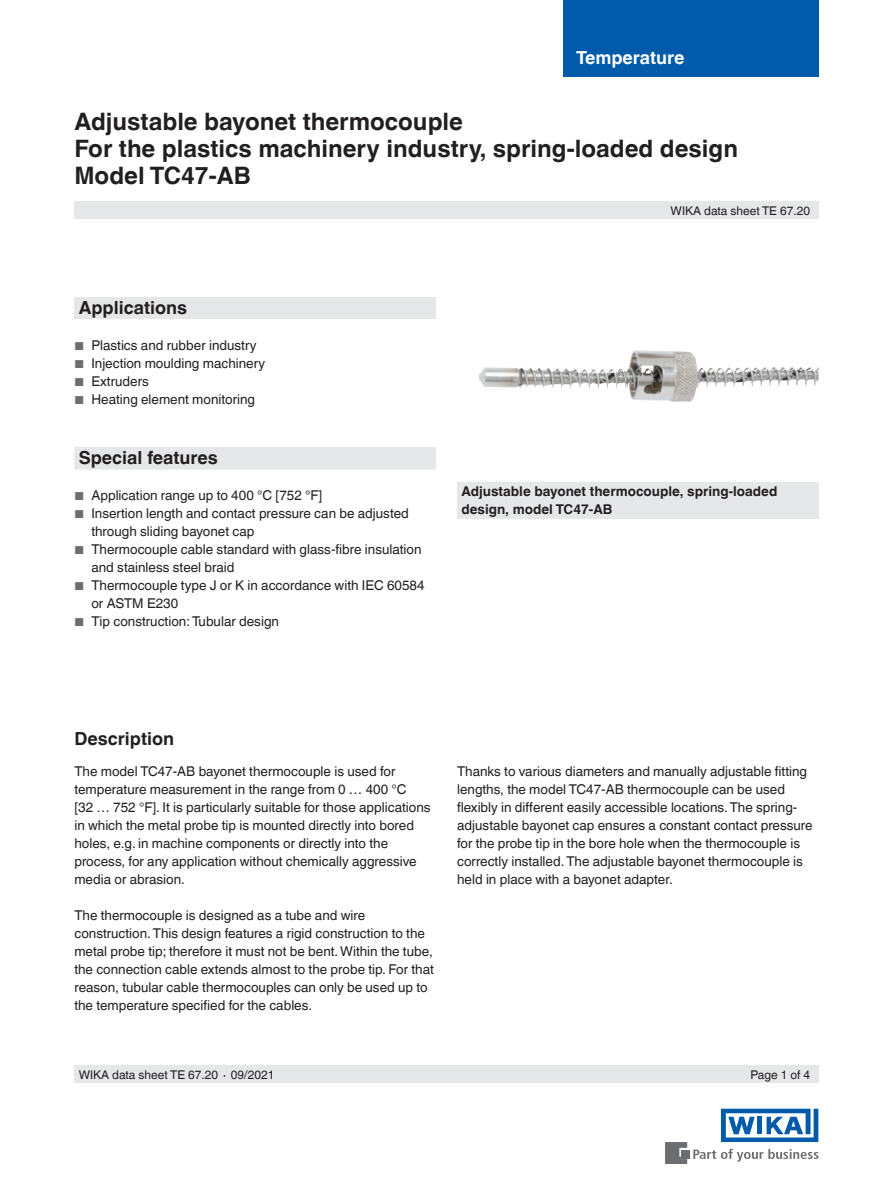
<style>
.page{position:relative;width:893px;height:1188px;background:#fff}
.page>*{position:absolute;margin:0;border:0;box-sizing:border-box;transform-origin:0 0}
.t1{font:700 24px/27px "Helvetica World";color:#231f20}
.t2{font:700 18px "Helvetica World";color:#231f20}
.t3{font:700 18px "Helvetica World";color:#fff}
.t4{font:13.5px/18px "Helvetica World";color:#231f20}
.t5{font:700 13.5px/18px "Helvetica World";color:#231f20}
.t6{font:12px "Helvetica World";color:#231f20}
.s1{font-size:11.55px;color:#6c6d70}
</style>
<div class="page">
<div style="left:74px;top:297px;width:362px;height:22px;background:#e6e7e9"></div>
<div style="left:74px;top:202px;width:745px;height:17px;background:#e6e7e9"></div>
<div style="left:74px;top:1066px;width:745px;height:17px;background:#e6e7e9"></div>
<svg style="left:693px;top:1149px;width:126px;height:13px"></svg>
<div style="left:682px;top:1150px;width:8px;height:8px;background:#6c6d70"></div>
<svg style="left:665px;top:1142px;width:22px;height:22px"></svg>
<svg style="left:721px;top:1109px;width:97px;height:33px"></svg>
<div style="left:563px;top:0;width:256px;height:77px;background:#015aaa"></div>
<div style="left:74px;top:447px;width:362px;height:23px;background:#e6e7e9"></div>
<div style="left:457px;top:482px;width:361px;height:36px;background:#e6e7e9"></div>
<img style="left:479px;top:359px;width:280px;height:43px">
<h2 class="t3" style="left:576px;top:47px;width:110px">Temperature</h2>
<h1 class="t1" style="left:74px;top:108px;width:665px">Adjustable bayonet thermocouple<br>For the plastics machinery industry, spring-loaded design<br>Model TC47-AB</h1>
<h2 class="t2" style="left:79px;top:298px;width:110px">Applications</h2>
<p class="t4" style="left:74px;top:337px;width:184px"><span class="s1">■</span> Plastics and rubber industry</p>
<p class="t4" style="left:74px;top:355px;width:192px"><span class="s1">■</span> Injection moulding machinery</p>
<p class="t4" style="left:74px;top:373px;width:76px"><span class="s1">■</span> Extruders</p>
<p class="t4" style="left:74px;top:391px;width:182px"><span class="s1">■</span> Heating element monitoring</p>
<h2 class="t2" style="left:79px;top:448px;width:141px">Special features</h2>
<p class="t4" style="left:74px;top:487px;width:249px"><span class="s1">■</span> Application range up to 400 °C [752 °F]</p>
<p class="t4" style="left:91px;top:505px;width:319px;text-indent:-17px"><span class="s1">■</span> Insertion length and contact pressure can be adjusted through sliding bayonet cap</p>
<p class="t4" style="left:91px;top:541px;width:332px;text-indent:-17px"><span class="s1">■</span> Thermocouple cable standard with glass-fibre insulation and stainless steel braid</p>
<p class="t4" style="left:91px;top:577px;width:335px;text-indent:-17px"><span class="s1">■</span> Thermocouple type J or K in accordance with IEC 60584 or ASTM E230</p>
<p class="t4" style="left:74px;top:613px;width:206px"><span class="s1">■</span> Tip construction: Tubular design</p>
<p class="t6" style="left:671px;top:204px;width:141px">WIKA data sheet TE 67.20</p>
<p class="t5" style="left:461px;top:482px;width:318px">Adjustable bayonet thermocouple, spring-loaded design, model TC47-AB</p>
<h2 class="t2" style="left:74px;top:728px;width:101px">Description</h2>
<p class="t4" style="left:74px;top:763px;width:358px">The model TC47-AB bayonet thermocouple is used for temperature measurement in the range from 0 … 400 °C<br>[32 … 752 °F]. It is particularly suitable for those applications in which the metal probe tip is mounted directly into bored holes, e.g. in machine components or directly into the process, for any application without chemically aggressive media or abrasion.</p>
<p class="t4" style="left:74px;top:907px;width:361px">The thermocouple is designed as a tube and wire construction. This design features a rigid construction to the metal probe tip; therefore it must not be bent. Within the tube, the connection cable extends almost to the probe tip. For that reason, tubular cable thermocouples can only be used up to the temperature specified for the cables.</p>
<p class="t4" style="left:457px;top:762px;width:357px">Thanks to various diameters and manually adjustable fitting lengths, the model TC47-AB thermocouple can be used flexibly in different easily accessible locations. The spring&shy;adjustable bayonet cap ensures a constant contact pressure for the probe tip in the bore hole when the thermocouple is correctly installed. The adjustable bayonet thermocouple is held in place with a bayonet adapter.</p>
<p class="t6" style="left:79px;top:1068px;width:197px">WIKA data sheet TE 67.20 ∙ 09/2021</p>
<p class="t6" style="left:751px;top:1068px;width:61px">Page 1 of 4</p>
</div>
